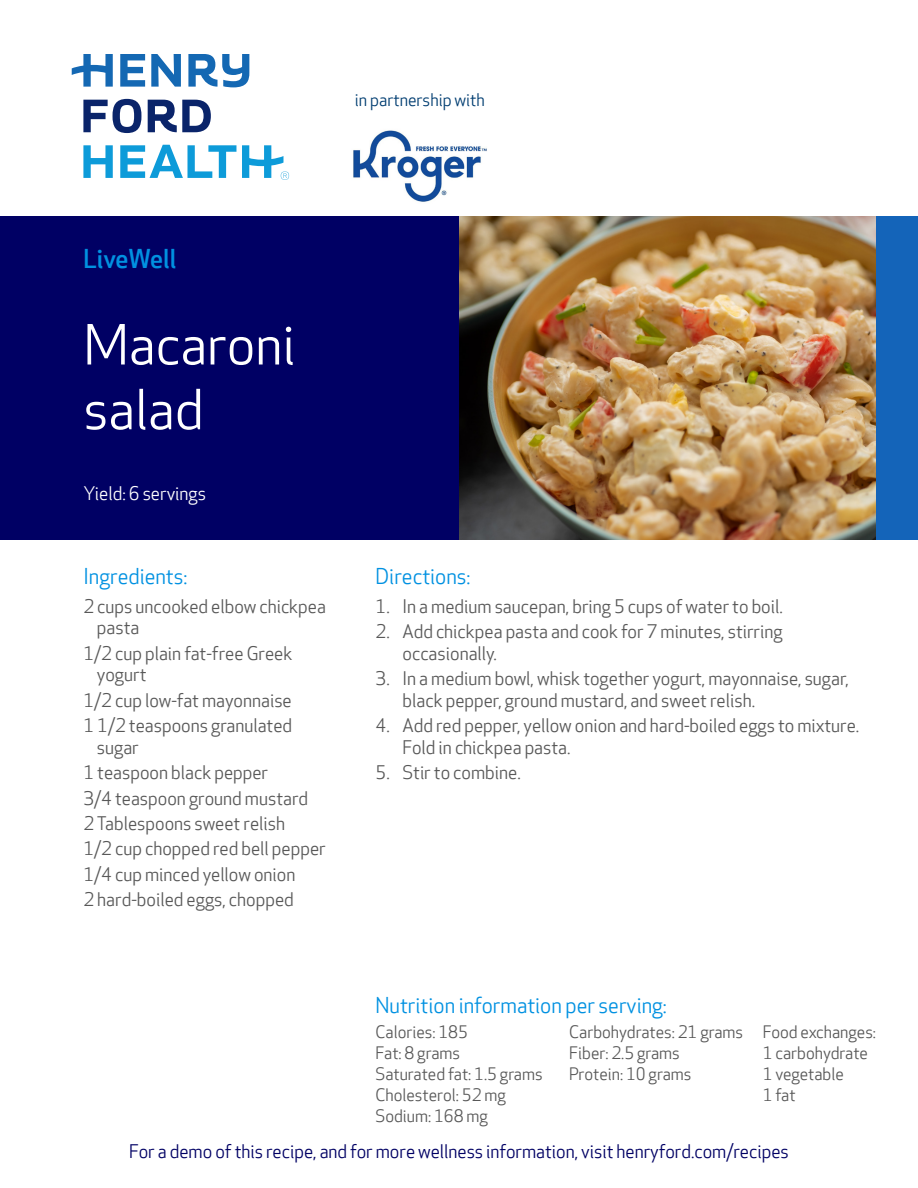
<style>
.page{position:relative;width:918px;height:1188px;background:#fff}
.page>*{position:absolute;margin:0;border:0;box-sizing:border-box;transform-origin:0 0}
.t1{font:54px "Apex New";color:#fff}
.t2{font:500 25.5px "Apex New";color:#0091e1}
.t3{font:21px "Apex New";color:#0091e1}
.t4{font:18px/21.6px "Apex New";color:#585858}
.t5{font:18px "Apex New";color:#000064}
.t6{font:18px "Apex New";color:#fff}
.t7{font:16.8px "Apex New";color:#003d71}
.t8{font:16.5px/21px "Apex New";color:#585858}
</style>
<div class="page">
<img style="left:353px;top:130px;width:134px;height:72px">
<div style="left:0;top:216px;width:459px;height:324px;background:#000064"></div>
<img style="left:459px;top:216px;width:417px;height:324px">
<div style="left:876px;top:216px;width:42px;height:324px;background:#1464b9"></div>
<svg style="left:83px;top:99px;width:128px;height:34px"></svg>
<svg style="left:72px;top:54px;width:177px;height:33px"></svg>
<svg style="left:83px;top:145px;width:206px;height:35px"></svg>
<p class="t7" style="left:355px;top:90px;width:131px">in partnership with</p>
<p class="t2" style="left:83px;top:244px;width:94px">LiveWell</p>
<p class="t1" style="left:83px;top:315px;width:213px">Macaroni</p>
<p class="t1" style="left:83px;top:380px;width:122px">salad</p>
<p class="t6" style="left:83px;top:484px;width:124px">Yield: 6 servings</p>
<p class="t3" style="left:83px;top:564px;width:106px">Ingredients:</p>
<p class="t4" style="left:97px;top:596px;width:231px;text-indent:-14px">2 cups uncooked elbow chickpea pasta</p>
<p class="t4" style="left:97px;top:643px;width:197px;text-indent:-14px">1/2 cup plain fat-free Greek yogurt</p>
<p class="t4" style="left:83px;top:690px;width:210px">1/2 cup low-fat mayonnaise</p>
<p class="t4" style="left:97px;top:716px;width:197px;text-indent:-14px">1 1/2 teaspoons granulated sugar</p>
<p class="t4" style="left:83px;top:763px;width:186px">1 teaspoon black pepper</p>
<p class="t4" style="left:83px;top:788px;width:226px">3/4 teaspoon ground mustard</p>
<p class="t4" style="left:83px;top:813px;width:203px">2 Tablespoons sweet relish</p>
<p class="t4" style="left:83px;top:839px;width:244px">1/2 cup chopped red bell pepper</p>
<p class="t4" style="left:83px;top:864px;width:213px">1/4 cup minced yellow onion</p>
<p class="t4" style="left:83px;top:889px;width:212px">2 hard-boiled eggs, chopped</p>
<p class="t3" style="left:376px;top:564px;width:96px">Directions:</p>
<p class="t4" style="left:376px;top:596px;width:409px">1. In a medium saucepan, bring 5 cups of water to boil.</p>
<p class="t4" style="left:403px;top:622px;width:382px;text-indent:-27px">2. Add chickpea pasta and cook for 7 minutes, stirring occasionally.</p>
<p class="t4" style="left:403px;top:669px;width:448px;text-indent:-27px">3. In a medium bowl, whisk together yogurt, mayonnaise, sugar, black pepper, ground mustard, and sweet relish.</p>
<p class="t4" style="left:403px;top:716px;width:458px;text-indent:-27px">4. Add red pepper, yellow onion and hard-boiled eggs to mixture.<br>Fold in chickpea pasta.</p>
<p class="t4" style="left:376px;top:763px;width:147px">5. Stir to combine.</p>
<p class="t3" style="left:376px;top:994px;width:293px">Nutrition information per serving:</p>
<p class="t8" style="left:376px;top:1022px;width:94px">Calories: 185</p>
<p class="t8" style="left:376px;top:1043px;width:86px">Fat: 8 grams</p>
<p class="t8" style="left:376px;top:1064px;width:169px">Saturated fat: 1.5 grams</p>
<p class="t8" style="left:376px;top:1085px;width:132px">Cholesterol: 52 mg</p>
<p class="t8" style="left:376px;top:1106px;width:114px">Sodium: 168 mg</p>
<p class="t8" style="left:569px;top:1022px;width:175px">Carbohydrates: 21 grams</p>
<p class="t8" style="left:569px;top:1043px;width:112px">Fiber: 2.5 grams</p>
<p class="t8" style="left:569px;top:1064px;width:124px">Protein: 10 grams</p>
<p class="t8" style="left:763px;top:1022px;width:115px">Food exchanges:<br>1 carbohydrate<br>1 vegetable</p>
<p class="t8" style="left:763px;top:1085px;width:34px">1 fat</p>
<p class="t5" style="left:129px;top:1142px;width:661px">For a demo of this recipe, and for more wellness information, visit henryford.com/recipes</p>
</div>
